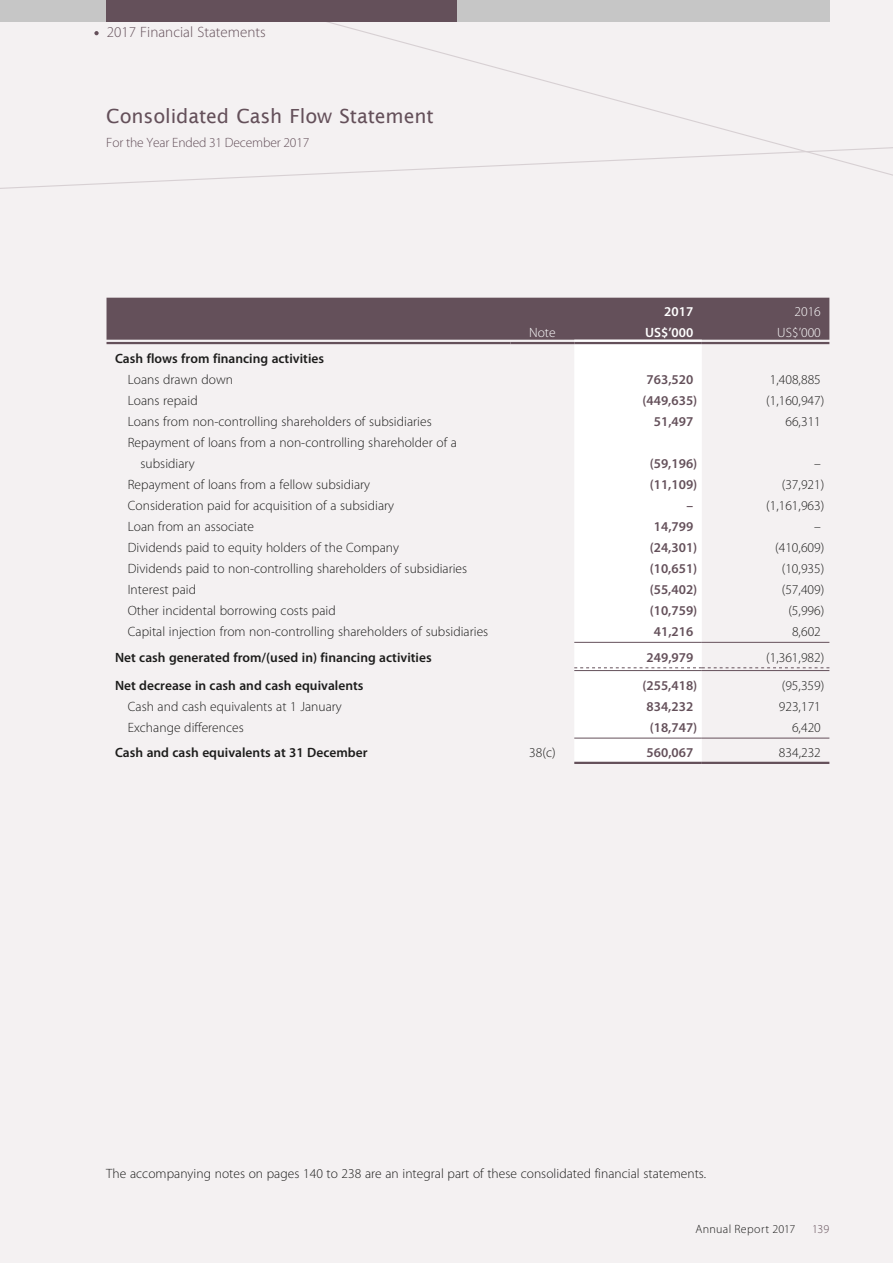
<style>
.page{position:relative;width:893px;height:1263px;background:#f4f1f2}
.page>*{position:absolute;margin:0;border:0;box-sizing:border-box;transform-origin:0 0}
.t1{font:19.5px "Lucida Sans";letter-spacing:-.005em;color:#64505a}
.t2{font:300 15px "Myriad Pro";letter-spacing:.005em;color:#64505a}
.t3{font:300 13.5px/21px "Myriad Pro";letter-spacing:.005em;color:#1c1c1b}
.t4{font:600 13.5px "Myriad Pro";color:#1c1c1b}
.t5{font:600 13.5px "Myriad Pro";color:#64505a}
.t6{font:300 13.5px "Myriad Pro";letter-spacing:-.01em;color:#64505a}
.t7{font:300 13.5px "Myriad Pro";letter-spacing:.005em;color:#fff}
.t8{font:600 13.5px "Myriad Pro";color:#fff}
.t9{font:300 12px "Myriad Pro";letter-spacing:.03em;color:#1c1c1b}
.t10{font:300 12px "Myriad Pro";color:#64505a}
</style>
<div class="page">
<svg style="left:182px;top:0;width:711px;height:181px"></svg>
<div style="left:0;top:0;width:829px;height:21px;background:#c6c6c6"></div>
<svg style="left:94px;top:31px;width:5px;height:4px"></svg>
<div style="left:107px;top:0;width:350px;height:21px;background:#64505a"></div>
<div style="left:107px;top:298px;width:722px;height:42px;background:#64505a"></div>
<div style="left:574px;top:340px;width:128px;height:422px;background:#fff"></div>
<hr style="left:107px;top:342px;width:403px;height:2px;background:#64505a">
<hr style="left:510px;top:342px;width:64px;height:2px;background:#64505a">
<hr style="left:574px;top:342px;width:128px;height:2px;background:#64505a">
<hr style="left:702px;top:342px;width:127px;height:2px;background:#64505a">
<hr style="left:574px;top:642px;width:128px;height:1px;background:#64505a">
<hr style="left:702px;top:642px;width:127px;height:1px;background:#64505a">
<hr style="left:574px;top:670px;width:128px;height:1px;background:#64505a">
<svg style="left:574px;top:667px;width:255px;height:1px"></svg>
<hr style="left:702px;top:670px;width:127px;height:1px;background:#64505a">
<hr style="left:574px;top:738px;width:128px;height:1px;background:#64505a">
<hr style="left:702px;top:738px;width:127px;height:1px;background:#64505a">
<hr style="left:574px;top:762px;width:128px;height:2px;background:#64505a">
<hr style="left:702px;top:762px;width:127px;height:2px;background:#64505a">
<p class="t2" style="left:107px;top:24px;width:161px">2017 Financial Statements</p>
<h1 class="t1" style="left:106px;top:105px;width:329px">Consolidated Cash Flow Statement</h1>
<p class="t6" style="left:106px;top:135px;width:205px">For the Year Ended 31 December 2017</p>
<p class="t8" style="left:664px;top:304px;width:31px">2017</p>
<p class="t7" style="left:794px;top:305px;width:28px">2016</p>
<p class="t7" style="left:529px;top:326px;width:28px">Note</p>
<p class="t8" style="left:645px;top:325px;width:50px">US$’000</p>
<p class="t7" style="left:777px;top:326px;width:45px">US$’000</p>
<p class="t4" style="left:115px;top:351px;width:211px">Cash flows from financing activities</p>
<p class="t3" style="left:128px;top:369px;width:107px">Loans drawn down</p>
<p class="t5" style="left:646px;top:372px;width:48px">763,520</p>
<p class="t3" style="left:770px;top:369px;width:53px">1,408,885</p>
<p class="t3" style="left:128px;top:390px;width:71px">Loans repaid</p>
<p class="t5" style="left:642px;top:393px;width:56px">(449,635)</p>
<p class="t3" style="left:766px;top:390px;width:60px">(1,160,947)</p>
<p class="t3" style="left:128px;top:411px;width:305px">Loans from non-controlling shareholders of subsidiaries</p>
<p class="t5" style="left:654px;top:414px;width:41px">51,497</p>
<p class="t3" style="left:785px;top:411px;width:37px">66,311</p>
<p class="t3" style="left:141px;top:432px;width:318px;text-indent:-13px">Repayment of loans from a non-controlling shareholder of a subsidiary</p>
<p class="t5" style="left:650px;top:456px;width:49px">(59,196)</p>
<p class="t3" style="left:814px;top:453px;width:8px">–</p>
<p class="t3" style="left:128px;top:474px;width:244px">Repayment of loans from a fellow subsidiary</p>
<p class="t5" style="left:650px;top:477px;width:49px">(11,109)</p>
<p class="t3" style="left:782px;top:474px;width:44px">(37,921)</p>
<p class="t3" style="left:128px;top:495px;width:268px">Consideration paid for acquisition of a subsidiary</p>
<p class="t5" style="left:687px;top:498px;width:8px">–</p>
<p class="t3" style="left:766px;top:495px;width:60px">(1,161,963)</p>
<p class="t3" style="left:128px;top:516px;width:128px">Loan from an associate</p>
<p class="t5" style="left:654px;top:519px;width:41px">14,799</p>
<p class="t3" style="left:814px;top:516px;width:8px">–</p>
<p class="t3" style="left:128px;top:537px;width:273px">Dividends paid to equity holders of the Company</p>
<p class="t5" style="left:650px;top:540px;width:49px">(24,301)</p>
<p class="t3" style="left:775px;top:537px;width:51px">(410,609)</p>
<p class="t3" style="left:128px;top:558px;width:341px">Dividends paid to non-controlling shareholders of subsidiaries</p>
<p class="t5" style="left:650px;top:561px;width:49px">(10,651)</p>
<p class="t3" style="left:782px;top:558px;width:44px">(10,935)</p>
<p class="t3" style="left:128px;top:579px;width:70px">Interest paid</p>
<p class="t5" style="left:650px;top:582px;width:49px">(55,402)</p>
<p class="t3" style="left:782px;top:579px;width:44px">(57,409)</p>
<p class="t3" style="left:128px;top:600px;width:209px">Other incidental borrowing costs paid</p>
<p class="t5" style="left:650px;top:603px;width:49px">(10,759)</p>
<p class="t3" style="left:788px;top:600px;width:38px">(5,996)</p>
<p class="t3" style="left:128px;top:621px;width:362px">Capital injection from non-controlling shareholders of subsidiaries</p>
<p class="t5" style="left:654px;top:624px;width:41px">41,216</p>
<p class="t3" style="left:792px;top:621px;width:30px">8,602</p>
<p class="t4" style="left:115px;top:649px;width:318px">Net cash generated from/(used in) financing activities</p>
<p class="t5" style="left:646px;top:649px;width:48px">249,979</p>
<p class="t3" style="left:766px;top:647px;width:60px">(1,361,982)</p>
<p class="t4" style="left:115px;top:678px;width:250px">Net decrease in cash and cash equivalents</p>
<p class="t5" style="left:642px;top:678px;width:56px">(255,418)</p>
<p class="t3" style="left:782px;top:675px;width:44px">(95,359)</p>
<p class="t3" style="left:128px;top:696px;width:216px">Cash and cash equivalents at 1 January</p>
<p class="t5" style="left:646px;top:699px;width:48px">834,232</p>
<p class="t3" style="left:779px;top:696px;width:44px">923,171</p>
<p class="t3" style="left:128px;top:717px;width:118px">Exchange differences</p>
<p class="t5" style="left:650px;top:720px;width:49px">(18,747)</p>
<p class="t3" style="left:792px;top:717px;width:30px">6,420</p>
<p class="t4" style="left:115px;top:745px;width:254px">Cash and cash equivalents at 31 December</p>
<p class="t3" style="left:529px;top:742px;width:28px">38(c)</p>
<p class="t5" style="left:646px;top:745px;width:48px">560,067</p>
<p class="t3" style="left:779px;top:742px;width:44px">834,232</p>
<p class="t3" style="left:106px;top:1163px;width:601px">The accompanying notes on pages 140 to 238 are an integral part of these consolidated financial statements.</p>
<p class="t9" style="left:695px;top:1222px;width:101px">Annual Report 2017</p>
<p class="t10" style="left:812px;top:1222px;width:19px">139</p>
</div>
